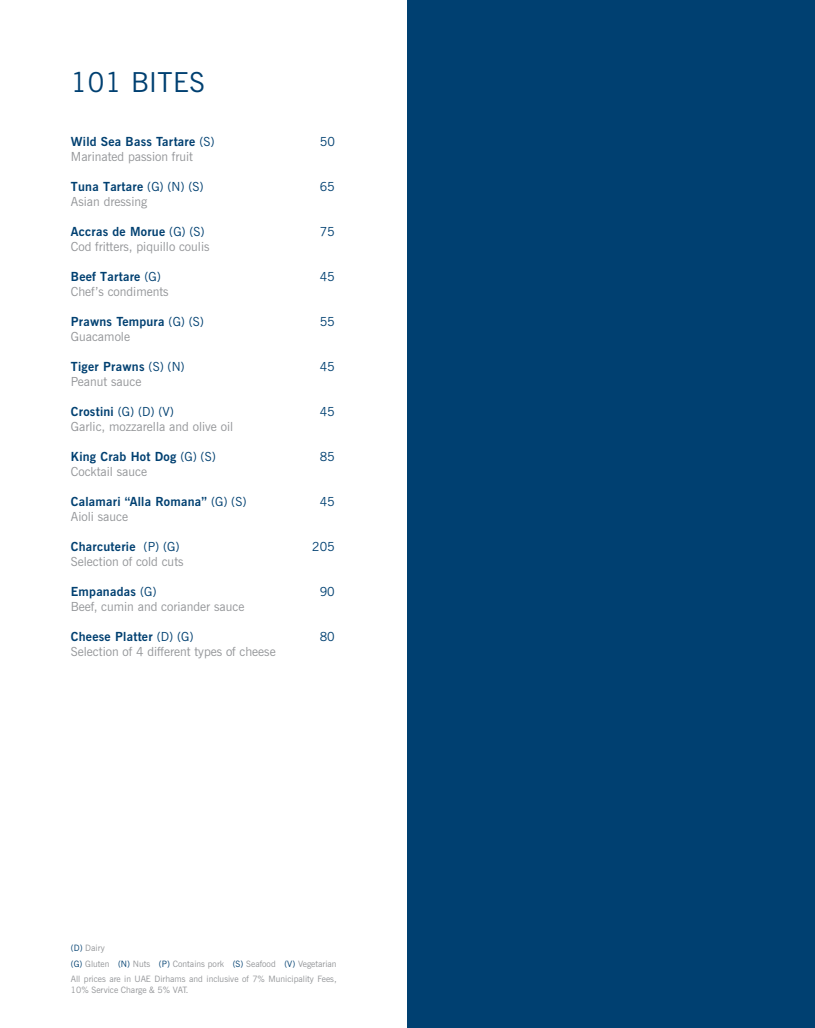
<style>
.page{position:relative;width:815px;height:1028px;background:#fff}
.page>*{position:absolute;margin:0;border:0;box-sizing:border-box;transform-origin:0 0}
.t1{font:27.5px "News Gothic BT";letter-spacing:.02em;color:#004071}
.t2{font:12.5px "News Gothic BT";color:#939598}
.t3{font:700 12.5px "News Gothic BT";letter-spacing:.02em;color:#004071}
.t4{font:12.5px "News Gothic BT";color:#004071}
.t5{font:8.75px/10.5px "News Gothic BT";color:#939598}
.s1{font-weight:400}
.s2{font-weight:700}
.s3{color:#004071}
</style>
<div class="page">
<div style="left:407px;top:0;width:408px;height:1028px;background:#004071"></div>
<h1 class="t1" style="left:71px;top:65px;width:136px">101 BITES</h1>
<p class="t3" style="left:71px;top:134px;width:145px">Wild Sea Bass Tartare <span class="s1">(S)</span></p>
<p class="t4" style="left:320px;top:134px;width:17px">50</p>
<p class="t2" style="left:71px;top:149px;width:124px">Marinated passion fruit</p>
<p class="t3" style="left:71px;top:179px;width:134px">Tuna Tartare <span class="s1">(G) (N) (S)</span></p>
<p class="t4" style="left:320px;top:179px;width:17px">65</p>
<p class="t2" style="left:71px;top:194px;width:78px">Asian dressing</p>
<p class="t3" style="left:71px;top:224px;width:135px">Accras de Morue <span class="s1">(G) (S)</span></p>
<p class="t4" style="left:320px;top:224px;width:17px">75</p>
<p class="t2" style="left:71px;top:239px;width:140px">Cod fritters, piquillo coulis</p>
<p class="t3" style="left:71px;top:269px;width:92px">Beef Tartare <span class="s1">(G)</span></p>
<p class="t4" style="left:320px;top:269px;width:17px">45</p>
<p class="t2" style="left:71px;top:284px;width:99px">Chef’s condiments</p>
<p class="t3" style="left:71px;top:314px;width:135px">Prawns Tempura <span class="s1">(G) (S)</span></p>
<p class="t4" style="left:320px;top:314px;width:17px">55</p>
<p class="t2" style="left:71px;top:329px;width:61px">Guacamole</p>
<p class="t3" style="left:71px;top:359px;width:115px">Tiger Prawns <span class="s1">(S) (N)</span></p>
<p class="t4" style="left:320px;top:359px;width:17px">45</p>
<p class="t2" style="left:71px;top:374px;width:72px">Peanut sauce</p>
<p class="t4" style="left:71px;top:404px;width:105px"><span class="s2">Crostini</span> (G) (D) (V)</p>
<p class="t4" style="left:320px;top:404px;width:17px">45</p>
<p class="t2" style="left:71px;top:419px;width:164px">Garlic, mozzarella and olive oil</p>
<p class="t3" style="left:71px;top:449px;width:146px">King Crab Hot Dog <span class="s1">(G) (S)</span></p>
<p class="t4" style="left:320px;top:449px;width:17px">85</p>
<p class="t2" style="left:71px;top:464px;width:78px">Cocktail sauce</p>
<p class="t3" style="left:71px;top:494px;width:177px">Calamari “Alla Romana” <span class="s1">(G) (S)</span></p>
<p class="t4" style="left:320px;top:494px;width:17px">45</p>
<p class="t2" style="left:71px;top:509px;width:59px">Aioli sauce</p>
<p class="t3" style="left:71px;top:539px;width:110px">Charcuterie <span class="s1">(P) (G)</span></p>
<p class="t4" style="left:312px;top:539px;width:24px">205</p>
<p class="t2" style="left:71px;top:554px;width:114px">Selection of cold cuts</p>
<p class="t3" style="left:71px;top:584px;width:87px">Empanadas <span class="s1">(G)</span></p>
<p class="t4" style="left:320px;top:584px;width:17px">90</p>
<p class="t2" style="left:71px;top:599px;width:175px">Beef, cumin and coriander sauce</p>
<p class="t3" style="left:71px;top:629px;width:124px">Cheese Platter <span class="s1">(D) (G)</span></p>
<p class="t4" style="left:320px;top:629px;width:17px">80</p>
<p class="t2" style="left:71px;top:644px;width:206px">Selection of 4 different types of cheese</p>
<p class="t5" style="left:71px;top:943px;width:35px"><span class="s3">(D)</span> Dairy</p>
<p class="t5" style="left:71px;top:958px;width:267px"><span class="s3">(G)</span> Gluten <span class="s3">(N)</span> Nuts <span class="s3">(P)</span> Contains pork <span class="s3">(S)</span> Seafood <span class="s3">(V)</span> Vegetarian</p>
<p class="t5" style="left:71px;top:973px;width:267px">All prices are in UAE Dirhams and inclusive of 7% Municipality Fees,<br>10% Service Charge &amp; 5% VAT.</p>
</div>
